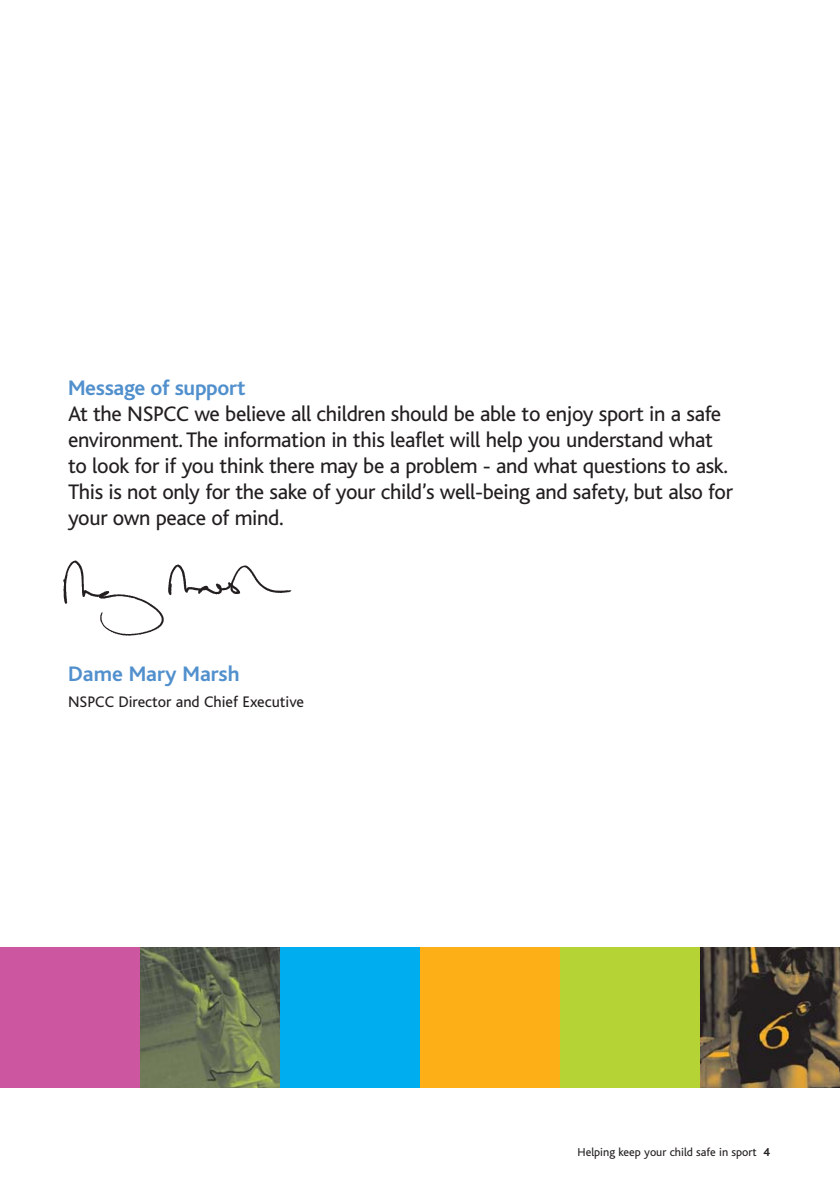
<style>
.page{position:relative;width:840px;height:1191px;background:#fff}
.page>*{position:absolute;margin:0;border:0;box-sizing:border-box;transform-origin:0 0}
.t1{font:22px/26px "Bliss";letter-spacing:-.015em;color:#231f20}
.t2{font:700 22px "Bliss";letter-spacing:-.015em;color:#5190cd}
.t3{font:16px "Bliss";color:#231f20}
.t4{font:12px "Bliss";color:#231f20}
.s1{font-weight:700}
</style>
<div class="page">
<img style="left:63px;top:560px;width:229px;height:76px">
<div style="left:0;top:947px;width:140px;height:140px;background:#cc57a0"></div>
<img style="left:140px;top:947px;width:140px;height:140px">
<div style="left:280px;top:947px;width:140px;height:140px;background:#00adef"></div>
<div style="left:420px;top:947px;width:140px;height:140px;background:#fcaf17"></div>
<div style="left:560px;top:947px;width:140px;height:140px;background:#b5d334"></div>
<img style="left:700px;top:947px;width:139px;height:140px">
<h3 class="t2" style="left:68px;top:379px;width:179px">Message of support</h3>
<p class="t1" style="left:68px;top:402px;width:666px">At the NSPCC we believe all children should be able to enjoy sport in a safe environment. The information in this leaflet will help you understand what to look for if you think there may be a problem - and what questions to ask.<br>This is not only for the sake of your child’s well-being and safety, but also for your own peace of mind.</p>
<p class="t2" style="left:68px;top:665px;width:173px">Dame Mary Marsh</p>
<p class="t3" style="left:68px;top:695px;width:237px">NSPCC Director and Chief Executive</p>
<h6 class="t4" style="left:577px;top:1147px;width:194px">Helping keep your child safe in sport <span class="s1">4</span></h6>
</div>
